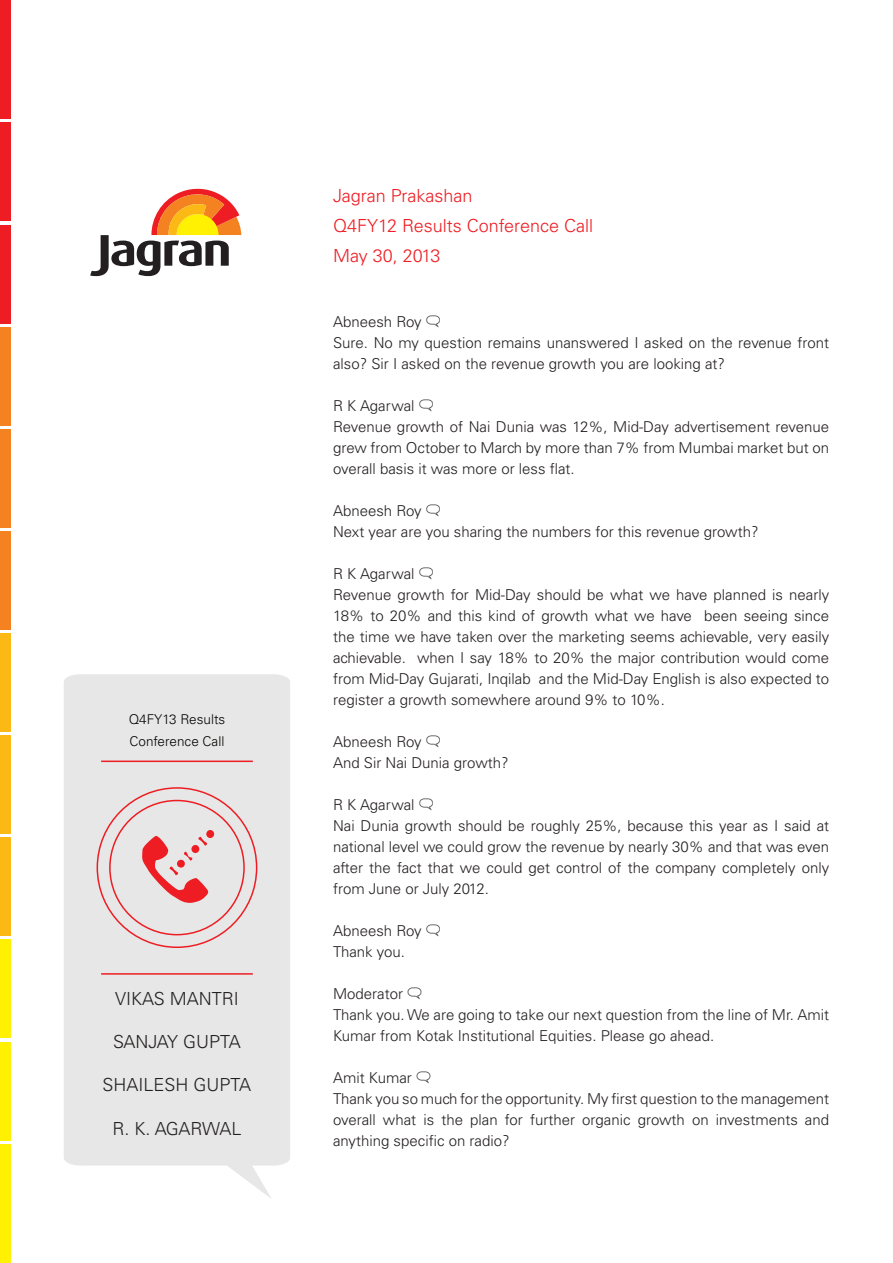
<style>
.page{position:relative;width:893px;height:1263px;background:#fff}
.page>*{position:absolute;margin:0;border:0;box-sizing:border-box;transform-origin:0 0}
.t1{font:300 18px/30px "Univers LT Std";color:#ee1d23}
.t2{font:300 18px "Univers LT Std";color:#231f20}
.t3{font:300 18px "Univers LT Std";letter-spacing:-.02em;color:#231f20}
.t4{font:300 15px/21px "Univers LT Std";color:#231f20}
.t5{font:300 13.5px/22.5px "Univers LT Std";color:#040503}
.s1{font-family:"Talk Balloons";font-weight:400}
</style>
<div class="page">
<svg style="left:64px;top:674px;width:226px;height:524px;background:#e7e5e4"></svg>
<hr style="left:101px;top:973px;width:152px;height:2px;background:#ee1d23">
<hr style="left:101px;top:760px;width:152px;height:2px;background:#ee1d23">
<svg style="left:142px;top:830px;width:72px;height:73px;background:#e8abac"></svg>
<div style="left:0;top:327px;width:11px;height:98px;background:#f58220"></div>
<div style="left:0;top:429px;width:11px;height:98px;background:#f58220"></div>
<div style="left:0;top:531px;width:11px;height:99px;background:#f58220"></div>
<div style="left:0;top:0;width:11px;height:119px;background:#ee1d23"></div>
<div style="left:0;top:123px;width:11px;height:98px;background:#ee1d23"></div>
<div style="left:0;top:225px;width:11px;height:98px;background:#ee1d23"></div>
<div style="left:0;top:633px;width:11px;height:99px;background:#fcb814"></div>
<div style="left:0;top:735px;width:11px;height:99px;background:#fcb814"></div>
<div style="left:0;top:838px;width:11px;height:98px;background:#fcb814"></div>
<div style="left:0;top:940px;width:11px;height:98px;background:#fff101"></div>
<div style="left:0;top:1042px;width:11px;height:98px;background:#fff101"></div>
<div style="left:0;top:1144px;width:11px;height:119px;background:#fff101"></div>
<svg style="left:90px;top:188px;width:151px;height:88px"></svg>
<p class="t5" style="left:129px;top:708px;width:98px">Q4FY13 Results<br>Conference Call</p>
<p class="t2" style="left:115px;top:988px;width:125px">VIKAS MANTRI</p>
<p class="t2" style="left:113px;top:1031px;width:129px">SANJAY GUPTA</p>
<p class="t2" style="left:103px;top:1074px;width:150px">SHAILESH GUPTA</p>
<p class="t3" style="left:112px;top:1117px;width:131px">R. K. AGARWAL</p>
<p class="t1" style="left:333px;top:180px;width:262px">Jagran Prakashan<br>Q4FY12 Results Conference Call<br>May 30, 2013</p>
<p class="t4" style="left:333px;top:311px;width:498px">Abneesh Roy <span class="s1">L<br></span>Sure. No my question remains unanswered I asked on the revenue front also? Sir I asked on the revenue growth you are looking at?</p>
<p class="t4" style="left:333px;top:395px;width:498px">R K Agarwal <span class="s1">L<br></span>Revenue growth of Nai Dunia was 12%, Mid-Day advertisement revenue grew from October to March by more than 7% from Mumbai market but on overall basis it was more or less flat.</p>
<p class="t4" style="left:333px;top:500px;width:427px">Abneesh Roy <span class="s1">L<br></span>Next year are you sharing the numbers for this revenue growth?</p>
<p class="t4" style="left:333px;top:563px;width:498px">R K Agarwal <span class="s1">L<br></span>Revenue growth for Mid-Day should be what we have planned is nearly 18% to 20% and this kind of growth what we have been seeing since the time we have taken over the marketing seems achievable, very easily achievable. when I say 18% to 20% the major contribution would come from Mid-Day Gujarati, Inqilab and the Mid-Day English is also expected to register a growth somewhere around 9% to 10%.</p>
<p class="t4" style="left:333px;top:731px;width:177px">Abneesh Roy <span class="s1">L<br></span>And Sir Nai Dunia growth?</p>
<p class="t4" style="left:333px;top:794px;width:498px">R K Agarwal <span class="s1">L<br></span>Nai Dunia growth should be roughly 25%, because this year as I said at national level we could grow the revenue by nearly 30% and that was even after the fact that we could get control of the company completely only from June or July 2012.</p>
<p class="t4" style="left:333px;top:920px;width:109px">Abneesh Roy <span class="s1">L<br></span>Thank you.</p>
<p class="t4" style="left:333px;top:983px;width:497px">Moderator <span class="s1">L<br></span>Thank you. We are going to take our next question from the line of Mr. Amit<br>Kumar from Kotak Institutional Equities. Please go ahead.</p>
<p class="t4" style="left:333px;top:1067px;width:498px">Amit Kumar <span class="s1">L<br></span>Thank you so much for the opportunity. My first question to the management overall what is the plan for further organic growth on investments and anything specific on radio?</p>
</div>
